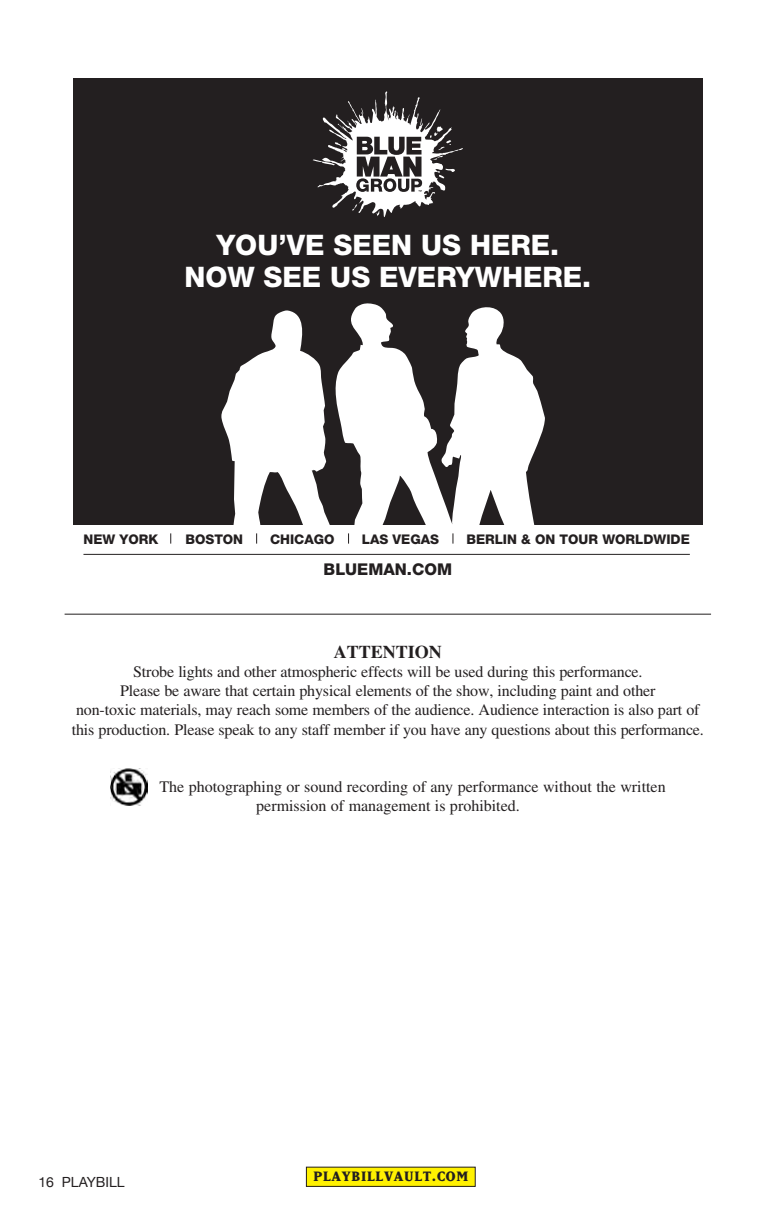
<style>
.page{position:relative;width:777px;height:1226px;background:#fff}
.page>*{position:absolute;margin:0;border:0;box-sizing:border-box;transform-origin:0 0}
.t1{font:800 28.4px/32px "Helvetica Neue";color:#fff;text-align:center}
.t2{font:700 18px "Times LT Std";color:#231f20}
.t3{font:800 16.2px "Helvetica Neue";color:#231f20}
.t4{font:16px/19.2px "Times LT Std";letter-spacing:-.01em;color:#231f20;text-align:center}
.t5{font:800 16px "Matrix";letter-spacing:.05em;color:#231f20}
.t6{font:14px "Helvetica Neue";color:#231f20}
.t7{font:800 13.4px "Helvetica Neue";color:#231f20}
</style>
<div class="page">
<img style="left:110px;top:769px;width:37px;height:37px">
<div style="left:73px;top:78px;width:629px;height:447px;background:#231f20"></div>
<hr style="left:83px;top:554px;width:606px;height:1px;background:#231f20">
<svg style="left:312px;top:91px;width:151px;height:126px"></svg>
<svg style="left:221px;top:303px;width:324px;height:222px;fill:#fff"></svg>
<hr style="left:65px;top:614px;width:645px;height:1px;background:#221e1f">
<div style="left:306px;top:1167px;width:169px;height:19px;background:#fff101"></div>
<div style="left:306px;top:1167px;width:169px;height:20px;border:1px solid #231f20"></div>
<h1 class="t1" style="left:184px;top:228px;width:408px">YOU’VE SEEN US HERE.<br>NOW SEE US EVERYWHERE.</h1>
<p class="t7" style="left:83px;top:531px;width:76px">NEW YORK</p>
<p class="t7" style="left:185px;top:531px;width:59px">BOSTON</p>
<p class="t7" style="left:270px;top:531px;width:66px">CHICAGO</p>
<p class="t7" style="left:362px;top:531px;width:79px">LAS VEGAS</p>
<p class="t7" style="left:466px;top:531px;width:225px">BERLIN &amp; ON TOUR WORLDWIDE</p>
<p class="t3" style="left:323px;top:559px;width:130px">BLUEMAN.COM</p>
<p class="t2" style="left:333px;top:641px;width:110px">ATTENTION</p>
<p class="t4" style="left:72px;top:662px;width:633px">Strobe lights and other atmospheric effects will be used during this performance.<br>Please be aware that certain physical elements of the show, including paint and other<br>non-toxic materials, may reach some members of the audience. Audience interaction is also part of this production. Please speak to any staff member if you have any questions about this performance.</p>
<p class="t4" style="left:256px;top:777px;width:411px;text-align:left;text-indent:-97px">The photographing or sound recording of any performance without the written permission of management is prohibited.</p>
<p class="t6" style="left:38px;top:1172px;width:88px">16 PLAYBILL</p>
<p class="t5" style="left:313px;top:1168px;width:156px">PLAYBILLVAULT.COM</p>
</div>
